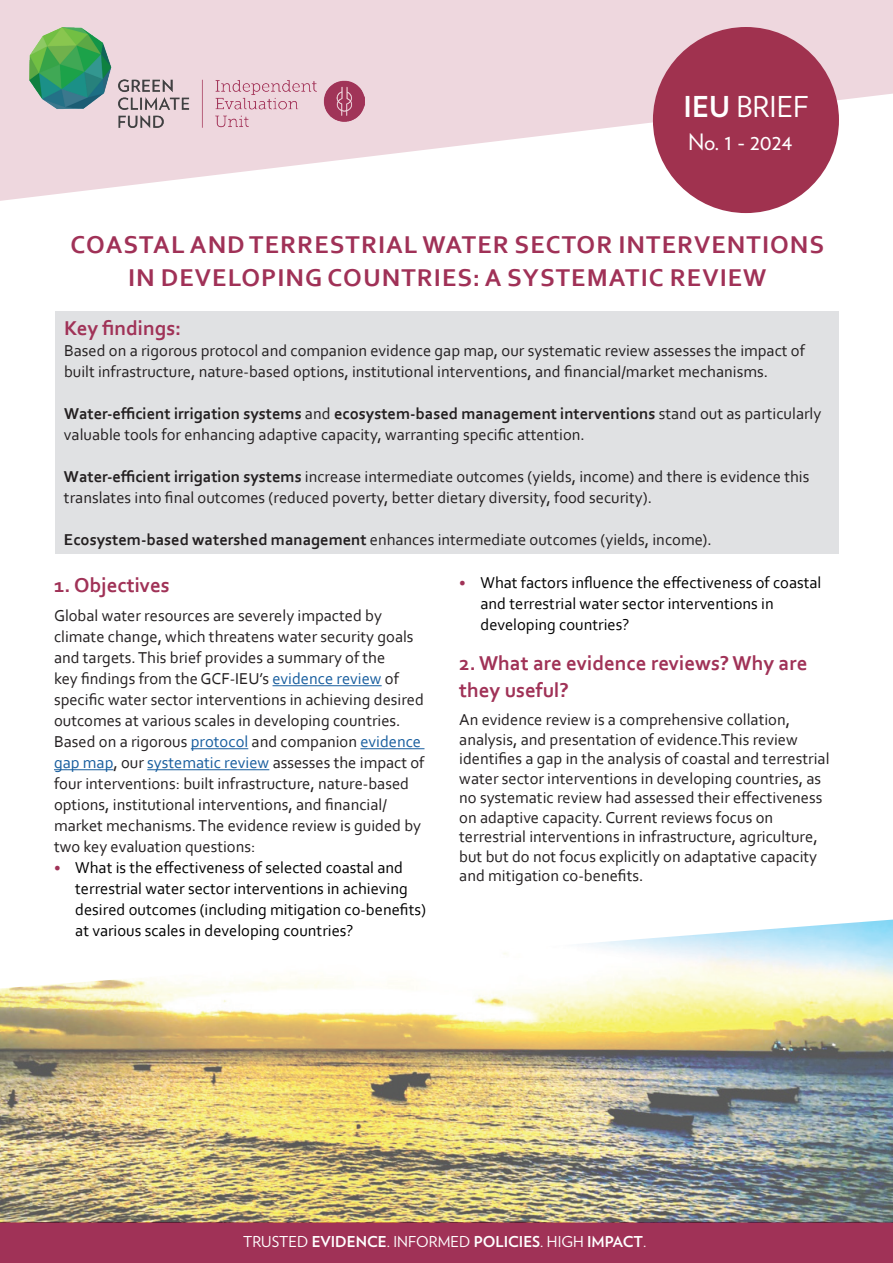
<style>
.page{position:relative;width:893px;height:1263px;background:#fff}
.page>*{position:absolute;margin:0;border:0;box-sizing:border-box;transform-origin:0 0}
.t1{font:28.8px "Verlag";color:#fff}
.t2{font:700 25.5px/33px "Corbel";letter-spacing:.04em;color:#a03157;text-align:center}
.t3{font:22.5px "Verlag";letter-spacing:-.005em;color:#fff}
.t4{font:700 21px/27px "Corbel";color:#a03257}
.t5{font:16.5px/21px "Corbel";color:#231f20}
.t6{font:16.5px/21px "Corbel";color:#000}
.t7{font:15px "Verlag";color:#fff}
.s1{font-weight:700}
.s2{color:#175d9e}
.s3{font-size:15px;color:#a03257}
</style>
<div class="page">
<div style="left:0;top:1223px;width:893px;height:40px;background:#a03257"></div>
<img style="left:0;top:919px;width:893px;height:304px">
<svg style="left:0;top:0;width:893px;height:201px;fill:#eed7de"></svg>
<div style="left:653px;top:27px;width:186px;height:186px;background:#a0324f;border-radius:50%"></div>
<hr style="left:273px;top:685px;width:109px;height:1px;background:#175d9e">
<hr style="left:191px;top:748px;width:57px;height:1px;background:#175d9e">
<hr style="left:360px;top:748px;width:64px;height:1px;background:#175d9e">
<hr style="left:54px;top:769px;width:59px;height:1px;background:#175d9e">
<hr style="left:147px;top:769px;width:122px;height:1px;background:#175d9e">
<img style="left:30px;top:28px;width:335px;height:100px">
<div style="left:56px;top:311px;width:783px;height:242px;background:#e0e1e3"></div>
<h1 class="t1" style="left:683px;top:85px;width:127px"><span class="s1">IEU</span> BRIEF</h1>
<h3 class="t3" style="left:688px;top:125px;width:106px">No. 1 - 2024</h3>
<h2 class="t2" style="left:70px;top:227px;width:755px">COASTAL AND TERRESTRIAL WATER SECTOR INTERVENTIONS<br>IN DEVELOPING COUNTRIES: A SYSTEMATIC REVIEW</h2>
<p class="t4" style="left:64px;top:314px;width:119px">Key findings:</p>
<p class="t5" style="left:64px;top:339px;width:742px">Based on a rigorous protocol and companion evidence gap map, our systematic review assesses the impact of built infrastructure, nature-based options, institutional interventions, and financial/market mechanisms.</p>
<p class="t5" style="left:64px;top:402px;width:759px"><span class="s1">Water-efficient irrigation systems</span> and <span class="s1">ecosystem-based management interventions</span> stand out as particularly valuable tools for enhancing adaptive capacity, warranting specific attention.</p>
<p class="t5" style="left:64px;top:465px;width:747px"><span class="s1">Water-efficient irrigation systems</span> increase intermediate outcomes (yields, income) and there is evidence this translates into final outcomes (reduced poverty, better dietary diversity, food security).</p>
<p class="t5" style="left:64px;top:528px;width:649px"><span class="s1">Ecosystem-based watershed management</span> enhances intermediate outcomes (yields, income).</p>
<p class="t4" style="left:54px;top:571px;width:117px">1. Objectives</p>
<p class="t5" style="left:54px;top:605px;width:372px">Global water resources are severely impacted by climate change, which threatens water security goals and targets. This brief provides a summary of the<br>key findings from the GCF-IEU’s <span class="s2">evidence review</span> of specific water sector interventions in achieving desired outcomes at various scales in developing countries.<br>Based on a rigorous <span class="s2">protocol</span> and companion <span class="s2">evidence gap map</span>, our <span class="s2">systematic review</span> assesses the impact of four interventions: built infrastructure, nature-based options, institutional interventions, and financial/ market mechanisms. The evidence review is guided by two key evaluation questions:</p>
<p class="t6" style="left:75px;top:857px;width:352px;text-indent:-21px"><span class="s3">•</span> What is the effectiveness of selected coastal and terrestrial water sector interventions in achieving desired outcomes (including mitigation co-benefits) at various scales in developing countries?</p>
<p class="t6" style="left:480px;top:572px;width:342px;text-indent:-21px"><span class="s3">•</span> What factors influence the effectiveness of coastal and terrestrial water sector interventions in developing countries?</p>
<p class="t4" style="left:459px;top:649px;width:350px">2. What are evidence reviews? Why are they useful?</p>
<p class="t5" style="left:459px;top:709px;width:372px;line-height:19.5px">An evidence review is a comprehensive collation, analysis, and presentation of evidence.This review identifies a gap in the analysis of coastal and terrestrial water sector interventions in developing countries, as no systematic review had assessed their effectiveness on adaptive capacity. Current reviews focus on terrestrial interventions in infrastructure, agriculture, but but do not focus explicitly on adaptative capacity and mitigation co-benefits.</p>
<p class="t7" style="left:243px;top:1230px;width:405px">TRUSTED <span class="s1">EVIDENCE</span>. INFORMED <span class="s1">POLICIES</span>. HIGH <span class="s1">IMPACT</span>.</p>
</div>
